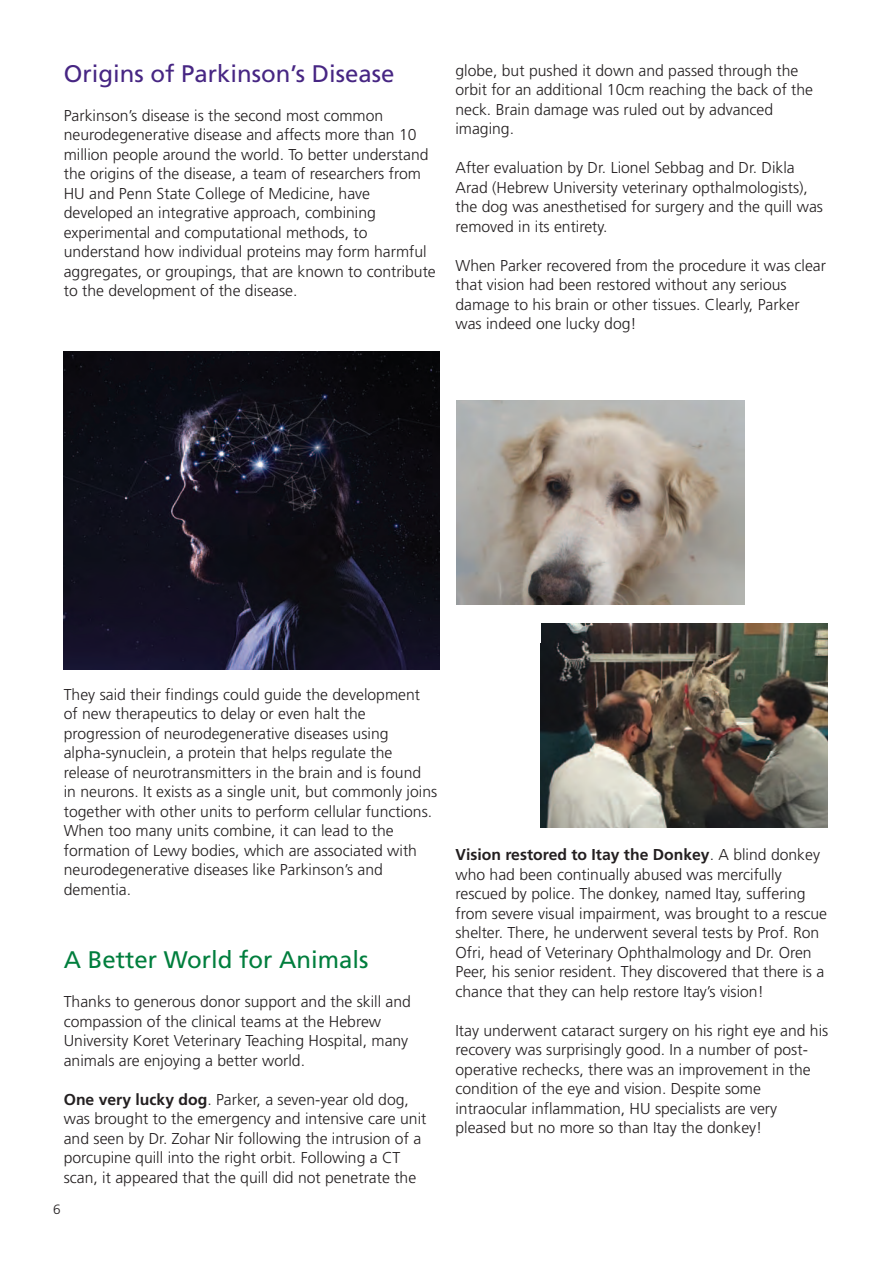
<style>
.page{position:relative;width:893px;height:1263px;background:#fff}
.page>*{position:absolute;margin:0;border:0;box-sizing:border-box;transform-origin:0 0}
.t1{font:24px "Frutiger";color:#472683}
.t2{font:24px "Frutiger";color:#007e3d}
.t3{font:300 15.75px/19.5px "Frutiger";color:#231f20}
.t4{font:300 13.5px "Frutiger";color:#231f20}
.s1{font-weight:700}
</style>
<div class="page">
<img style="left:64px;top:351px;width:375px;height:319px">
<img style="left:456px;top:401px;width:289px;height:204px">
<img style="left:540px;top:624px;width:287px;height:204px">
<p class="t1" style="left:64px;top:64px;width:332px">Origins of Parkinson’s Disease</p>
<p class="t3" style="left:64px;top:107px;width:321px">Parkinson’s disease is the second most common</p>
<p class="t3" style="left:64px;top:126px;width:366px">neurodegenerative disease and affects more than 10 million people around the world. To better understand the origins of the disease, a team of researchers from HU and Penn State College of Medicine, have</p>
<p class="t3" style="left:64px;top:204px;width:314px">developed an integrative approach, combining</p>
<p class="t3" style="left:64px;top:224px;width:305px">experimental and computational methods, to</p>
<p class="t3" style="left:64px;top:243px;width:374px">understand how individual proteins may form harmful aggregates, or groupings, that are known to contribute to the development of the disease.</p>
<p class="t3" style="left:455px;top:62px;width:359px">globe, but pushed it down and passed through the orbit for an additional 10cm reaching the back of the neck. Brain damage was ruled out by advanced</p>
<p class="t3" style="left:455px;top:120px;width:60px">imaging.</p>
<p class="t3" style="left:455px;top:159px;width:369px">After evaluation by Dr. Lionel Sebbag and Dr. Dikla Arad (Hebrew University veterinary opthalmologists), the dog was anesthetised for surgery and the quill was removed in its entirety.</p>
<p class="t3" style="left:455px;top:257px;width:372px">When Parker recovered from the procedure it was clear that vision had been restored without any serious</p>
<p class="t3" style="left:455px;top:296px;width:346px">damage to his brain or other tissues. Clearly, Parker was indeed one lucky dog!</p>
<p class="t3" style="left:64px;top:686px;width:358px">They said their findings could guide the development of new therapeutics to delay or even halt the</p>
<p class="t3" style="left:64px;top:725px;width:326px">progression of neurodegenerative diseases using</p>
<p class="t3" style="left:64px;top:744px;width:330px">alpha-synuclein, a protein that helps regulate the</p>
<p class="t3" style="left:64px;top:764px;width:375px">re lease of neurotransmitters in the brain and is found in neurons. It exists as a single unit, but commonly joins together with other units to perform cellular functions.<br>When too many units combine, it can lead to the formation of Lewy bodies, which are associated with neurodegenerative diseases like Parkinson’s and</p>
<p class="t3" style="left:64px;top:881px;width:69px">dementia.</p>
<p class="t2" style="left:64px;top:950px;width:306px">A Better World for Animals</p>
<p class="t3" style="left:64px;top:993px;width:349px">Thanks to generous donor support and the skill and compassion of the clinical teams at the Hebrew</p>
<p class="t3" style="left:64px;top:1032px;width:346px">University Koret Veterinary Teaching Hospital, many animals are enjoying a better world.</p>
<p class="t3" style="left:64px;top:1091px;width:364px"><span class="s1">One very lucky dog</span>. Parker, a seven-year old dog, was brought to the emergency and intensive care unit and seen by Dr. Zohar Nir following the intrusion of a</p>
<p class="t3" style="left:64px;top:1149px;width:354px">porcupine quill into the right orbit. Following a CT scan, it appeared that the quill did not penetrate the</p>
<p class="t4" style="left:53px;top:1204px;width:9px">6</p>
<p class="t3" style="left:455px;top:846px;width:366px"><span class="s1">Vision restored to Itay the Donkey</span>. A blind donkey who had been continually abused was mercifully</p>
<p class="t3" style="left:455px;top:885px;width:373px">rescued by police. The donkey, named Itay, suffering from severe visual impairment, was brought to a rescue shelter. There, he underwent several tests by Prof. Ron Ofri, head of Veterinary Ophthalmology and Dr. Oren Peer, his senior resident. They discovered that there is a chance that they can help restore Itay’s vision!</p>
<p class="t3" style="left:455px;top:1022px;width:374px">Itay underwent cataract surgery on his right eye and his recovery was surprisingly good. In a number of post&shy;operative rechecks, there was an improvement in the condition of the eye and vision. Despite some</p>
<p class="t3" style="left:455px;top:1099px;width:323px">intraocular inflammation, HU specialists are very pleased but no more so than Itay the donkey!</p>
</div>
